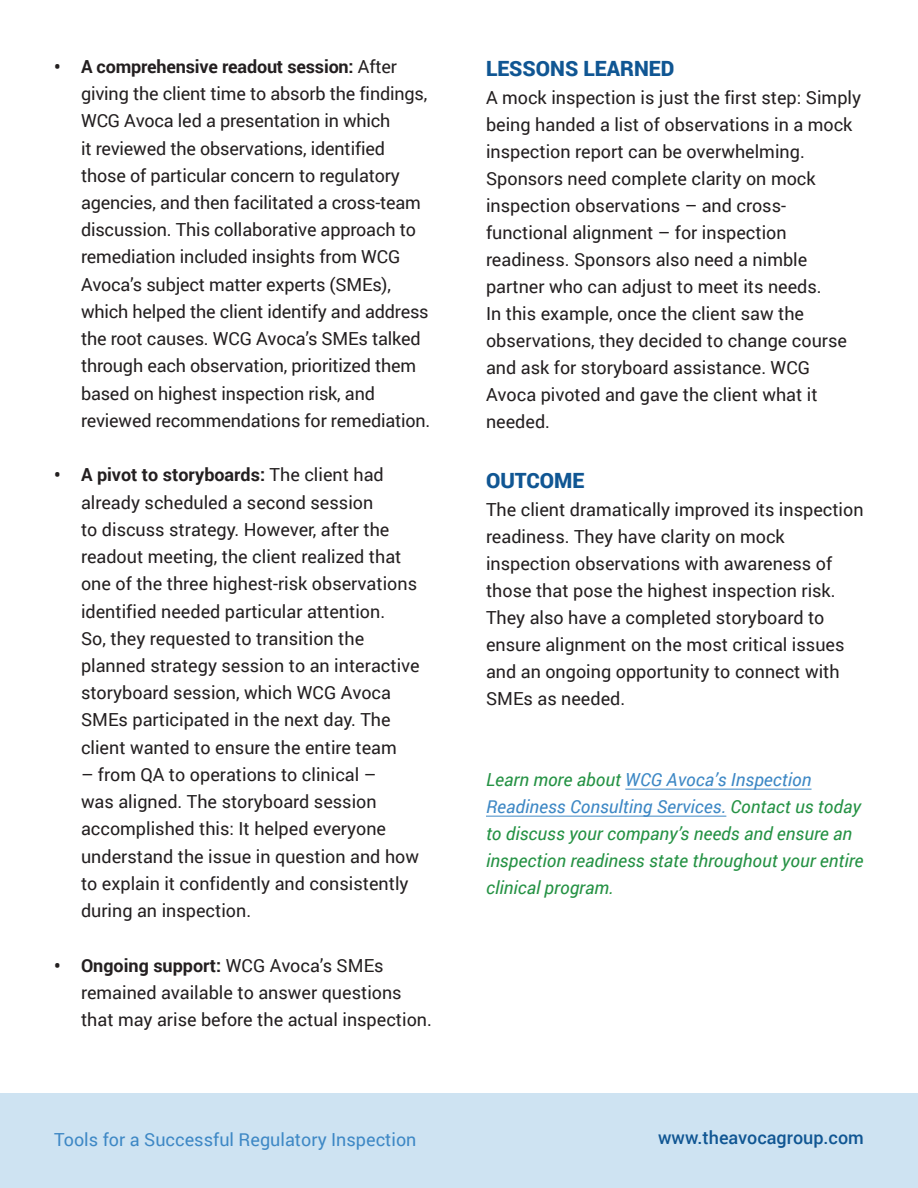
<style>
.page{position:relative;width:918px;height:1188px;background:#fff}
.page>*{position:absolute;margin:0;border:0;box-sizing:border-box;transform-origin:0 0}
.Bullets{font:900 21px "Roboto";color:#105693}
.Bullets-2{font:18px/27.3px "Roboto";color:#231f20}
.Bullets-3{font:italic 18px/27px "Roboto";color:#259244}
.t1{font:18px "Roboto";color:#3e88c5}
.t2{font:500 18px "Roboto";color:#105693}
.s1{font-weight:700}
.s2{color:#3e88c5}
</style>
<div class="page">
<div style="left:0;top:1094px;width:918px;height:94px;background:#cee3f2"></div>
<hr style="left:625px;top:789px;width:187px;height:1px;background:#3e88c5">
<hr style="left:486px;top:816px;width:240px;height:1px;background:#3e88c5">
<p class="Bullets-2" style="left:81px;top:52px;width:351px;text-indent:-27px"><span class="s1">• A comprehensive readout session:</span> After giving the client time to absorb the findings, WCG Avoca led a presentation in which<br>it reviewed the observations, identified those of particular concern to regulatory agencies, and then facilitated a cross-team discussion. This collaborative approach to remediation included insights from WCG Avoca’s subject matter experts (SMEs), which helped the client identify and address the root causes. WCG Avoca’s SMEs talked through each observation, prioritized them based on highest inspection risk, and reviewed recommendations for remediation.</p>
<p class="Bullets-2" style="left:81px;top:461px;width:340px;text-indent:-27px"><span class="s1">• A pivot to storyboards:</span> The client had already scheduled a second session<br>to discuss strategy. However, after the readout meeting, the client realized that one of the three highest-risk observations identified needed particular attention.<br>So, they requested to transition the planned strategy session to an interactive storyboard session, which WCG Avoca SMEs participated in the next day. The client wanted to ensure the entire team</p>
<p class="Bullets-2" style="left:81px;top:760px;width:340px">– from QA to operations to clinical –<br>was aligned. The storyboard session accomplished this: It helped everyone understand the issue in question and how to explain it confidently and consistently during an inspection.</p>
<p class="Bullets-2" style="left:81px;top:951px;width:352px;text-indent:-27px"><span class="s1">• Ongoing support:</span> WCG Avoca’s SMEs remained available to answer questions that may arise before the actual inspection.</p>
<p class="Bullets" style="left:486px;top:54px;width:190px">LESSONS LEARNED</p>
<p class="Bullets-2" style="left:486px;top:84px;width:377px">A mock inspection is just the first step: Simply being handed a list of observations in a mock inspection report can be overwhelming.<br>Sponsors need complete clarity on mock inspection observations – and cross&shy;functional alignment – for inspection readiness. Sponsors also need a nimble partner who can adjust to meet its needs.<br>In this example, once the client saw the observations, they decided to change course and ask for storyboard assistance. WCG Avoca pivoted and gave the client what it needed.</p>
<p class="Bullets" style="left:486px;top:465px;width:100px">OUTCOME</p>
<p class="Bullets-2" style="left:486px;top:496px;width:379px">The client dramatically improved its inspection readiness. They have clarity on mock inspection observations with awareness of those that pose the highest inspection risk.<br>They also have a completed storyboard to ensure alignment on the most critical issues and an ongoing opportunity to connect with SMEs as needed.</p>
<p class="Bullets-3" style="left:486px;top:766px;width:379px">Learn more about <span class="s2">WCG Avoca’s Inspection Readiness Consulting Services.</span> Contact us today to discuss your company’s needs and ensure an inspection readiness state throughout your entire clinical program.</p>
<p class="t1" style="left:54px;top:1127px;width:364px">Tools for a Successful Regulatory Inspection</p>
<p class="t2" style="left:658px;top:1125px;width:207px">www.theavocagroup.com</p>
</div>
